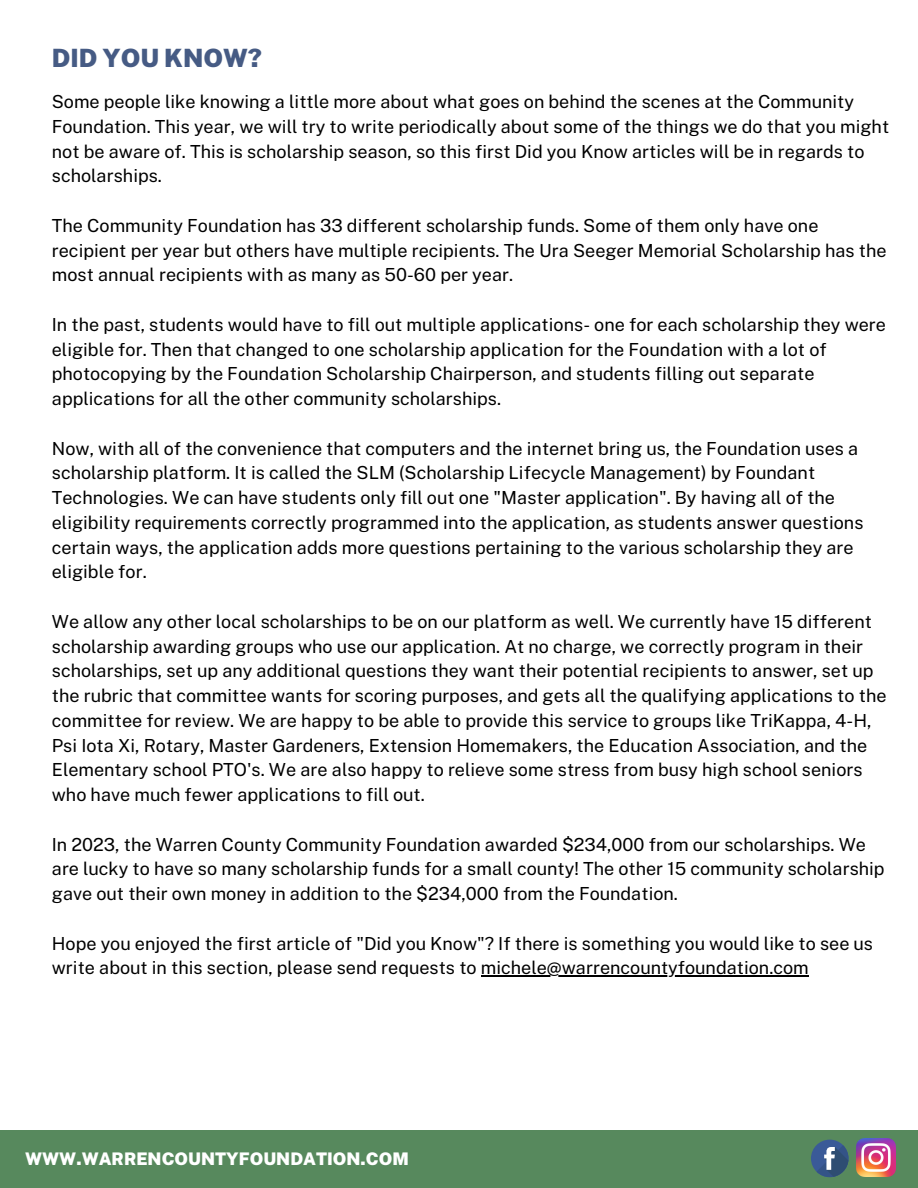
<style>
.page{position:relative;width:918px;height:1188px;background:#fff}
.page>*{position:absolute;margin:0;border:0;box-sizing:border-box;transform-origin:0 0}
.t1{font:900 25.2px "Public Sans";color:#465b84}
.t2{font:18px/24.8px "Public Sans";color:#000}
.t3{font:900 17.4px "Public Sans";color:#fff}
</style>
<div class="page">
<div style="left:0;top:1130px;width:918px;height:58px;background:#57895d"></div>
<div style="left:811px;top:1140px;width:38px;height:37px;background:#3a5a98;border-radius:50%"></div>
<svg style="left:816px;top:1145px;width:33px;height:33px"></svg>
<img style="left:857px;top:1138px;width:38px;height:39px">
<hr style="left:481px;top:975px;width:328px;height:1px;background:#000">
<p class="t1" style="left:52px;top:43px;width:211px">DID YOU KNOW?</p>
<p class="t2" style="left:52px;top:89px;width:839px">Some people like knowing a little more about what goes on behind the scenes at the Community Foundation. This year, we will try to write periodically about some of the things we do that you might not be aware of. This is scholarship season, so this first Did you Know articles will be in regards to scholarships.</p>
<p class="t2" style="left:52px;top:213px;width:836px">The Community Foundation has 33 different scholarship funds. Some of them only have one recipient per year but others have multiple recipients. The Ura Seeger Memorial Scholarship has the most annual recipients with as many as 50-60 per year.</p>
<p class="t2" style="left:52px;top:312px;width:836px">In the past, students would have to fill out multiple applications- one for each scholarship they were eligible for. Then that changed to one scholarship application for the Foundation with a lot of photocopying by the Foundation Scholarship Chairperson, and students filling out separate applications for all the other community scholarships.</p>
<p class="t2" style="left:52px;top:436px;width:813px">Now, with all of the convenience that computers and the internet bring us, the Foundation uses a scholarship platform. It is called the SLM (Scholarship Lifecycle Management) by Foundant Technologies. We can have students only fill out one "Master application". By having all of the eligibility requirements correctly programmed into the application, as students answer questions certain ways, the application adds more questions pertaining to the various scholarship they are eligible for.</p>
<p class="t2" style="left:52px;top:609px;width:836px">We allow any other local scholarships to be on our platform as well. We currently have 15 different scholarship awarding groups who use our application. At no charge, we correctly program in their scholarships, set up any additional questions they want their potential recipients to answer, set up the rubric that committee wants for scoring purposes, and gets all the qualifying applications to the committee for review. We are happy to be able to provide this service to groups like TriKappa, 4-H, Psi Iota Xi, Rotary, Master Gardeners, Extension Homemakers, the Education Association, and the Elementary school PTO's. We are also happy to relieve some stress from busy high school seniors who have much fewer applications to fill out.</p>
<p class="t2" style="left:52px;top:832px;width:834px">In 2023, the Warren County Community Foundation awarded $234,000 from our scholarships. We are lucky to have so many scholarship funds for a small county! The other 15 community scholarship gave out their own money in addition to the $234,000 from the Foundation.</p>
<h2 class="t2" style="left:52px;top:931px;width:823px">Hope you enjoyed the first article of "Did you Know"? If there is something you would like to see us write about in this section, please send requests to michele@warrencountyfoundation.com</h2>
<p class="t3" style="left:25px;top:1148px;width:385px">WWW.WARRENCOUNTYFOUNDATION.COM</p>
</div>
